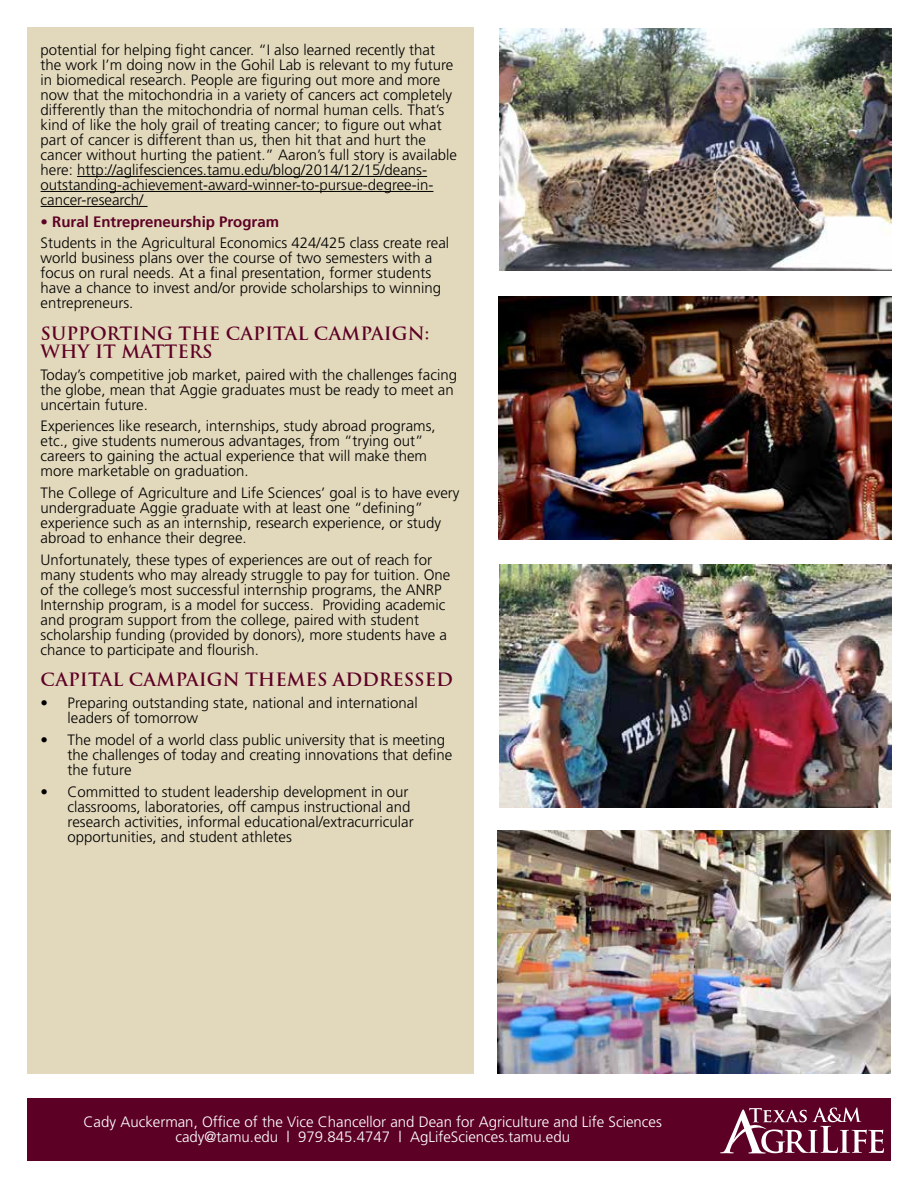
<style>
.page{position:relative;width:918px;height:1188px;background:#fff}
.page>*{position:absolute;margin:0;border:0;box-sizing:border-box;transform-origin:0 0}
.t1{font:700 18px/18px "Trajan";color:#5d0025}
.t2{font:300 15px/15px "Frutiger";color:#000}
.t3{font:300 15px/15px "Frutiger";color:#fff;text-align:center}
.t4{font:700 15px "Frutiger LT Std";color:#5d0025}
</style>
<div class="page">
<div style="left:27px;top:27px;width:446px;height:1047px;background:#e2d8bb"></div>
<div style="left:27px;top:1098px;width:864px;height:62px;background:#5d0025"></div>
<svg style="left:720px;top:1107px;width:164px;height:47px"></svg>
<img style="left:498px;top:831px;width:392px;height:243px">
<img style="left:499px;top:564px;width:392px;height:243px">
<img style="left:499px;top:296px;width:392px;height:243px">
<img style="left:499px;top:28px;width:393px;height:243px">
<hr style="left:77px;top:176px;width:350px;height:1px;background:#000">
<hr style="left:41px;top:191px;width:392px;height:1px;background:#000">
<hr style="left:41px;top:206px;width:107px;height:1px;background:#000">
<p class="t2" style="left:41px;top:42px;width:418px">potential for helping fight cancer. “I also learned recently that the work I’m doing now in the Gohil Lab is relevant to my future in biomedical research. People are figuring out more and more now that the mitochondria in a variety of cancers act completely differently than the mitochondria of normal human cells. That’s kind of like the holy grail of treating cancer; to figure out what part of cancer is different than us, then hit that and hurt the cancer without hurting the patient.” Aaron’s full story is available here: http://aglifesciences.tamu.edu/blog/2014/12/15/deans&shy;outstanding-achievement-award-winner-to-pursue-degree-in&shy;cancer-research/</p>
<p class="t4" style="left:41px;top:213px;width:240px">• Rural Entrepreneurship Program</p>
<p class="t2" style="left:41px;top:236px;width:410px">Students in the Agricultural Economics 424/425 class create real world business plans over the course of two semesters with a focus on rural needs. At a final presentation, former students have a chance to invest and/or provide scholarships to winning entrepreneurs.</p>
<p class="t1" style="left:41px;top:324px;width:390px">SUPPORTING THE CAPITAL CAMPAIGN:<br>WHY IT MATTERS</p>
<p class="t2" style="left:41px;top:367px;width:418px">Today’s competitive job market, paired with the challenges facing the globe, mean that Aggie graduates must be ready to meet an uncertain future.</p>
<p class="t2" style="left:41px;top:419px;width:397px">Experiences like research, internships, study abroad programs, etc., give students numerous advantages, from “trying out” careers to gaining the actual experience that will make them more marketable on graduation.</p>
<p class="t2" style="left:41px;top:485px;width:420px">The College of Agriculture and Life Sciences’ goal is to have every undergraduate Aggie graduate with at least one “defining” experience such as an internship, research experience, or study abroad to enhance their degree.</p>
<p class="t2" style="left:41px;top:552px;width:411px">Unfortunately, these types of experiences are out of reach for many students who may already struggle to pay for tuition. One of the college’s most successful internship programs, the ANRP Internship program, is a model for success. Providing academic and program support from the college, paired with student scholarship funding (provided by donors), more students have a chance to participate and flourish.</p>
<p class="t1" style="left:41px;top:671px;width:414px">CAPITAL CAMPAIGN THEMES ADDRESSED</p>
<p class="t2" style="left:68px;top:695px;width:352px;text-indent:-27px">• Preparing outstanding state, national and international leaders of tomorrow</p>
<p class="t2" style="left:68px;top:732px;width:386px;text-indent:-27px">• The model of a world class public university that is meeting the challenges of today and creating innovations that define the future</p>
<p class="t2" style="left:68px;top:784px;width:348px;text-indent:-27px">• Committed to student leadership development in our classrooms, laboratories, off campus instructional and research activities, informal educational/extracurricular opportunities, and student athletes</p>
<p class="t3" style="left:84px;top:1115px;width:580px">Cady Auckerman, Office of the Vice Chancellor and Dean for Agriculture and Life Sciences cady@tamu.edu | 979.845.4747 | AgLifeSciences.tamu.edu</p>
</div>
